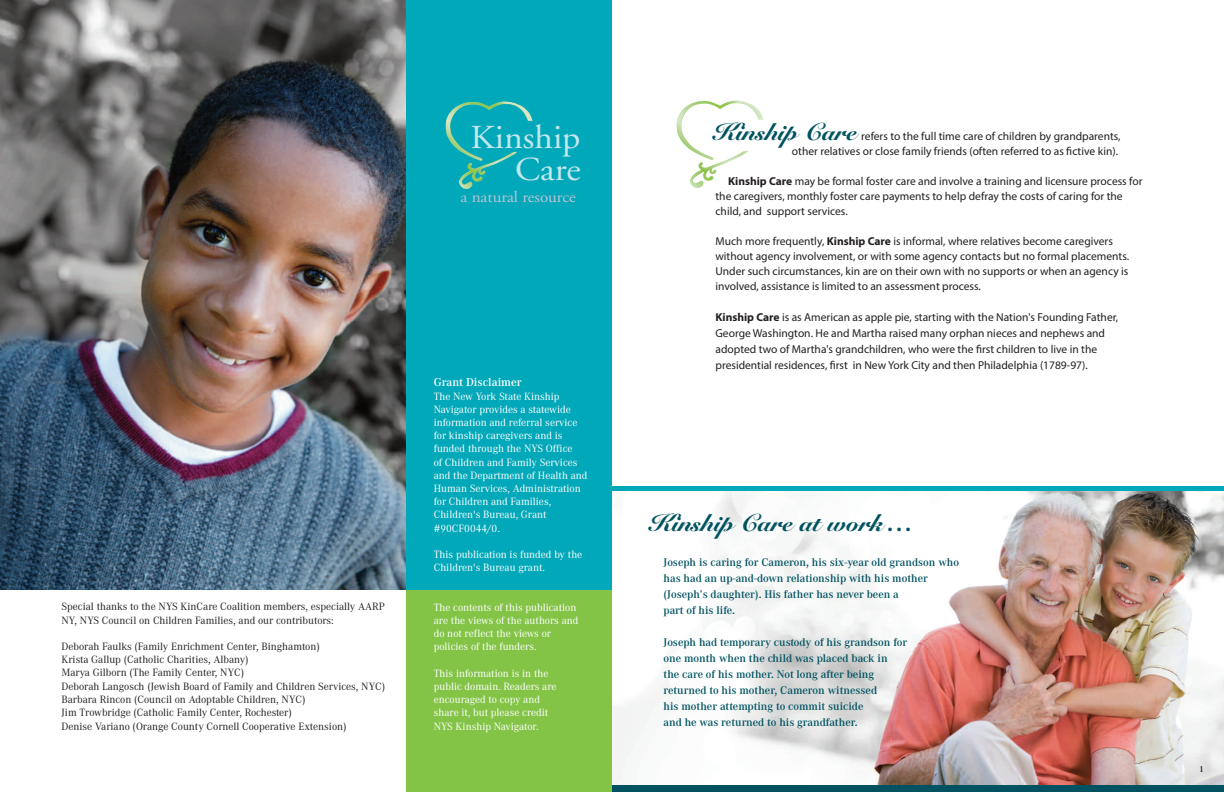
<style>
.page{position:relative;width:1224px;height:792px;background:#fff}
.page>*{position:absolute;margin:0;border:0;box-sizing:border-box;transform-origin:0 0}
.t1{font:33.5px/32px "Adobe Garamond";color:#c4e6ed;text-align:right;scale:1.08 1}
.t2{font:900 24px "Snell Roundhand";color:#005260}
.t3{font:16.1px "Adobe Garamond";color:#bdc2d6;scale:1.05 1}
.t4{font:600 12px "Corporate A";color:#fff}
.t5{font:11.5px/15px "Myriad Pro";color:#231f20}
.t6{font:600 11.5px/16px "Corporate A";color:#005260}
.t7{font:11px/13.2px "Corporate A";color:#fff}
.t8{font:11px/13.3px "Corporate A";color:#231f20}
.t9{font:600 9px "Corporate A";color:#231f20}
.s1{font-weight:700}
</style>
<div class="page">
<img style="left:677px;top:100px;width:74px;height:22px">
<img style="left:0;top:0;width:406px;height:590px">
<div style="left:406px;top:0;width:206px;height:590px;background:#00a8b9"></div>
<div style="left:406px;top:590px;width:206px;height:202px;background:#83c447"></div>
<img style="left:612px;top:490px;width:612px;height:295px">
<img style="left:446px;top:101px;width:75px;height:22px">
<div style="left:612px;top:785px;width:612px;height:7px;background:#005260"></div>
<hr style="left:612px;top:486px;width:612px;height:4px;background:#00a8b9">
<h1 class="t1" style="left:471px;top:124px;width:103px">Kinship<br>Care</h1>
<h3 class="t3" style="left:461px;top:191px;width:111px">a natural resource</h3>
<p class="t8" style="left:62px;top:600px;width:325px">Special thanks to the NYS KinCare Coalition members, especially AARP<br>NY, NYS Council on Children Families, and our contributors:</p>
<p class="t8" style="left:62px;top:639px;width:325px">Deborah Faulks (Family Enrichment Center, Binghamton)<br>Krista Gallup (Catholic Charities, Albany)<br>Marya Gilborn (The Family Center, NYC)<br>Deborah Langosch (Jewish Board of Family and Children Services, NYC)<br>Barbara Rincon (Council on Adoptable Children, NYC)<br>Jim Trowbridge (Catholic Family Center, Rochester)<br>Denise Variano (Orange County Cornell Cooperative Extension)</p>
<p class="t4" style="left:434px;top:375px;width:90px">Grant Disclaimer</p>
<p class="t7" style="left:434px;top:389px;width:155px">The New York State Kinship<br>Navigator provides a statewide information and referral service for kinship caregivers and is funded through the NYS Office<br>of Children and Family Services and the Department of Health and<br>Human Services, Administration for Children and Families,<br>Children's Bureau, Grant #90CF0044/0.</p>
<p class="t7" style="left:434px;top:548px;width:150px">This publication is funded by the<br>Children's Bureau grant.</p>
<p class="t7" style="left:434px;top:600px;width:146px">The contents of this publication are the views of the authors and do not reflect the views or policies of the funders.</p>
<p class="t7" style="left:434px;top:666px;width:124px">This information is in the public domain. Readers are encouraged to copy and share it, but please credit<br>NYS Kinship Navigator.</p>
<h2 class="t2" style="left:712px;top:117px;width:146px">Kinship Care</h2>
<p class="t5" style="left:792px;top:130px;width:330px;text-align:right">refers to the full time care of children by grandparents,<br>other relatives or close family friends (often referred to as fictive kin).</p>
<p class="t5" style="left:716px;top:175px;width:429px;text-indent:13px"><span class="s1">Kinship Care</span> may be formal foster care and involve a training and licensure process for the caregivers, monthly foster care payments to help defray the costs of caring for the child, and support services.</p>
<p class="t5" style="left:716px;top:235px;width:415px">Much more frequently, <span class="s1">Kinship Care</span> is informal, where relatives become caregivers without agency involvement, or with some agency contacts but no formal placements.<br>Under such circumstances, kin are on their own with no supports or when an agency is involved, assistance is limited to an assessment process.</p>
<p class="t5" style="left:716px;top:310px;width:404px;line-height:16px"><span class="s1">Kinship Care</span> is as American as apple pie, starting with the Nation's Founding Father, George Washington. He and Martha raised many orphan nieces and nephews and adopted two of Martha's grandchildren, who were the first children to live in the presidential residences, first in New York City and then Philadelphia (1789-97).</p>
<h2 class="t2" style="left:648px;top:509px;width:266px">Kinship Care at work ...</h2>
<p class="t6" style="left:663px;top:554px;width:297px">Joseph is caring for Cameron, his six-year old grandson who has had an up-and-down relationship with his mother (Joseph’s daughter). His father has never been a<br>part of his life.</p>
<p class="t6" style="left:663px;top:634px;width:245px">Joseph had temporary custody of his grandson for one month when the child was placed back in<br>the care of his mother. Not long after being returned to his mother, Cameron witnessed<br>his mother attempting to commit suicide<br>and he was returned to his grandfather.</p>
<p class="t9" style="left:1199px;top:764px;width:6px">1</p>
</div>
